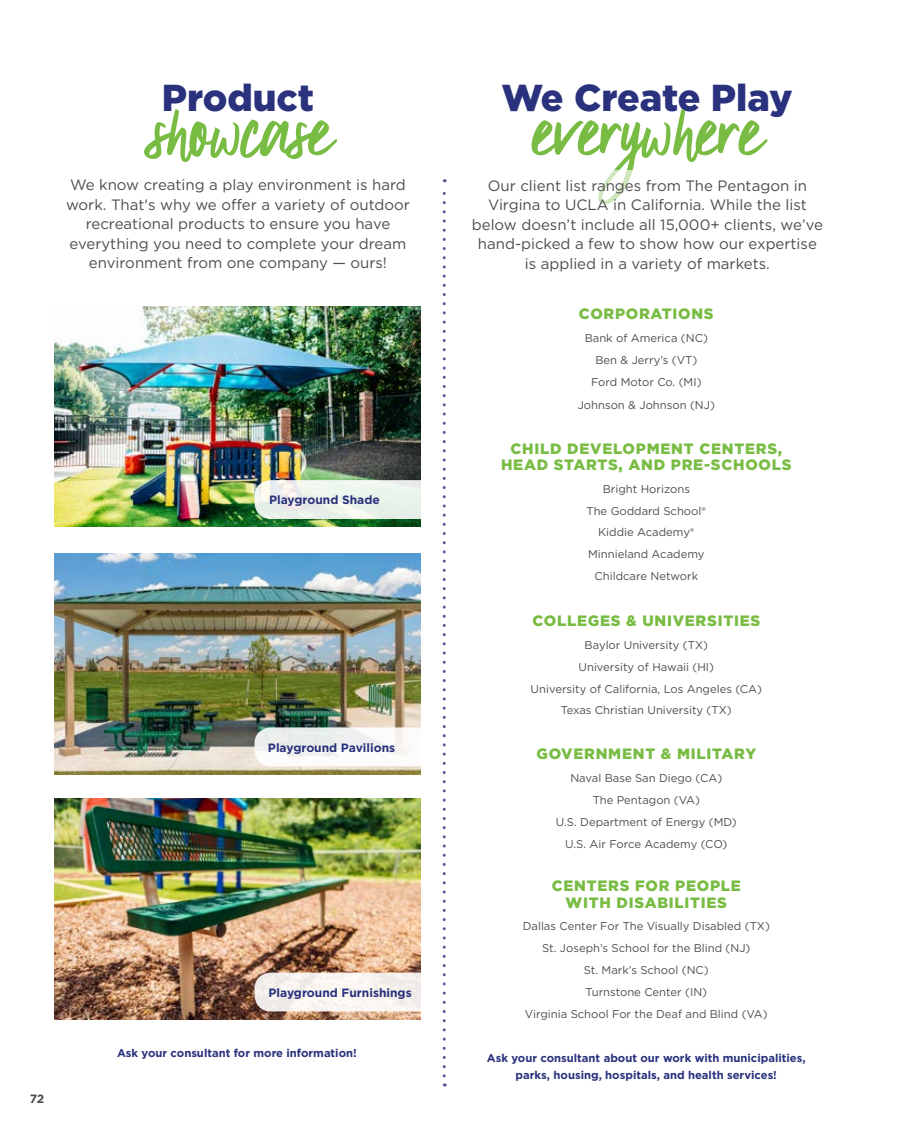
<style>
.page{position:relative;width:905px;height:1134px;background:#fff}
.page>*{position:absolute;margin:0;border:0;box-sizing:border-box;transform-origin:0 0}
.t1{font:82.5px "Black Gate Script";color:#79bc43}
.t2{font:900 37.5px "Gotham";color:#2a317d}
.t3{font:15px/19.5px "Gotham";color:#4d4d4f;text-align:center}
.t4{font:900 15px/16.5px "Gotham";letter-spacing:.05em;color:#79bc43;text-align:center}
.t5{font:700 12px "Gotham";color:#2a317d}
.t6{font:700 12px "Gotham";color:#4d4d4f}
.t7{font:11.25px/21.9px "Gotham";color:#4d4d4f;text-align:center}
.t8{font:700 11.25px/16.5px "Gotham";color:#2a317d;text-align:center}
</style>
<div class="page">
<img style="left:54px;top:306px;width:367px;height:221px">
<svg style="left:442px;top:179px;width:4px;height:897px"></svg>
<svg style="left:254px;top:480px;width:167px;height:39px;background:#e8efe7"></svg>
<img style="left:54px;top:554px;width:367px;height:220px">
<svg style="left:254px;top:727px;width:167px;height:39px"></svg>
<img style="left:54px;top:799px;width:367px;height:220px">
<svg style="left:254px;top:973px;width:167px;height:38px"></svg>
<p class="t6" style="left:30px;top:1091px;width:16px">72</p>
<h2 class="t2" style="left:162px;top:72px;width:154px">Product</h2>
<h2 class="t2" style="left:501px;top:72px;width:292px">We Create Play</h2>
<h1 class="t1" style="left:144px;top:92px;width:188px">showcase</h1>
<h1 class="t1" style="left:531px;top:92px;width:231px">everywhere</h1>
<h3 class="t3" style="left:472px;top:175px;width:352px">Our client list ranges from The Pentagon in Virgina to UCLA in California. While the list below doesn’t include all 15,000+ clients, we’ve hand-picked a few to show how our expertise is applied in a variety of markets.</h3>
<h3 class="t3" style="left:66px;top:175px;width:345px">We know creating a play environment is hard work. That's why we offer a variety of outdoor recreational products to ensure you have everything you need to complete your dream environment from one company — ours!</h3>
<p class="t5" style="left:269px;top:492px;width:112px">Playground Shade</p>
<p class="t5" style="left:268px;top:739px;width:129px">Playground Pavilions</p>
<p class="t5" style="left:268px;top:985px;width:145px">Playground Furnishings</p>
<p class="t8" style="left:117px;top:1045px;width:241px">Ask your consultant for more information!</p>
<h3 class="t4" style="left:579px;top:306px;width:136px">CORPORATIONS</h3>
<p class="t7" style="left:584px;top:327px;width:125px">Bank of America (NC)<br>Ben &amp; Jerry’s (VT)<br>Ford Motor Co. (MI)</p>
<p class="t7" style="left:577px;top:394px;width:139px">Johnson &amp; Johnson (NJ)</p>
<h3 class="t4" style="left:501px;top:440px;width:292px">CHILD DEVELOPMENT CENTERS,<br>HEAD STARTS, AND PRE-SCHOOLS</h3>
<p class="t7" style="left:586px;top:477px;width:121px">Bright Horizons<br>The Goddard School®<br>Kiddie Academy®<br>Minnieland Academy<br>Childcare Network</p>
<h3 class="t4" style="left:532px;top:613px;width:229px">COLLEGES &amp; UNIVERSITIES</h3>
<p class="t7" style="left:530px;top:634px;width:233px">Baylor University (TX)<br>University of Hawaii (HI)<br>University of California, Los Angeles (CA)<br>Texas Christian University (TX)</p>
<h3 class="t4" style="left:536px;top:746px;width:221px">GOVERNMENT &amp; MILITARY</h3>
<p class="t7" style="left:556px;top:767px;width:182px">Naval Base San Diego (CA)<br>The Pentagon (VA)<br>U.S. Department of Energy (MD)<br>U.S. Air Force Academy (CO)</p>
<h3 class="t4" style="left:551px;top:878px;width:191px">CENTERS FOR PEOPLE<br>WITH DISABILITIES</h3>
<p class="t7" style="left:522px;top:915px;width:249px">Dallas Center For The Visually Disabled (TX)<br>St. Joseph’s School for the Blind (NJ)<br>St. Mark’s School (NC)<br>Turnstone Center (IN)<br>Virginia School For the Deaf and Blind (VA)</p>
<p class="t8" style="left:487px;top:1050px;width:320px">Ask your consultant about our work with municipalities, parks, housing, hospitals, and health services!</p>
</div>
